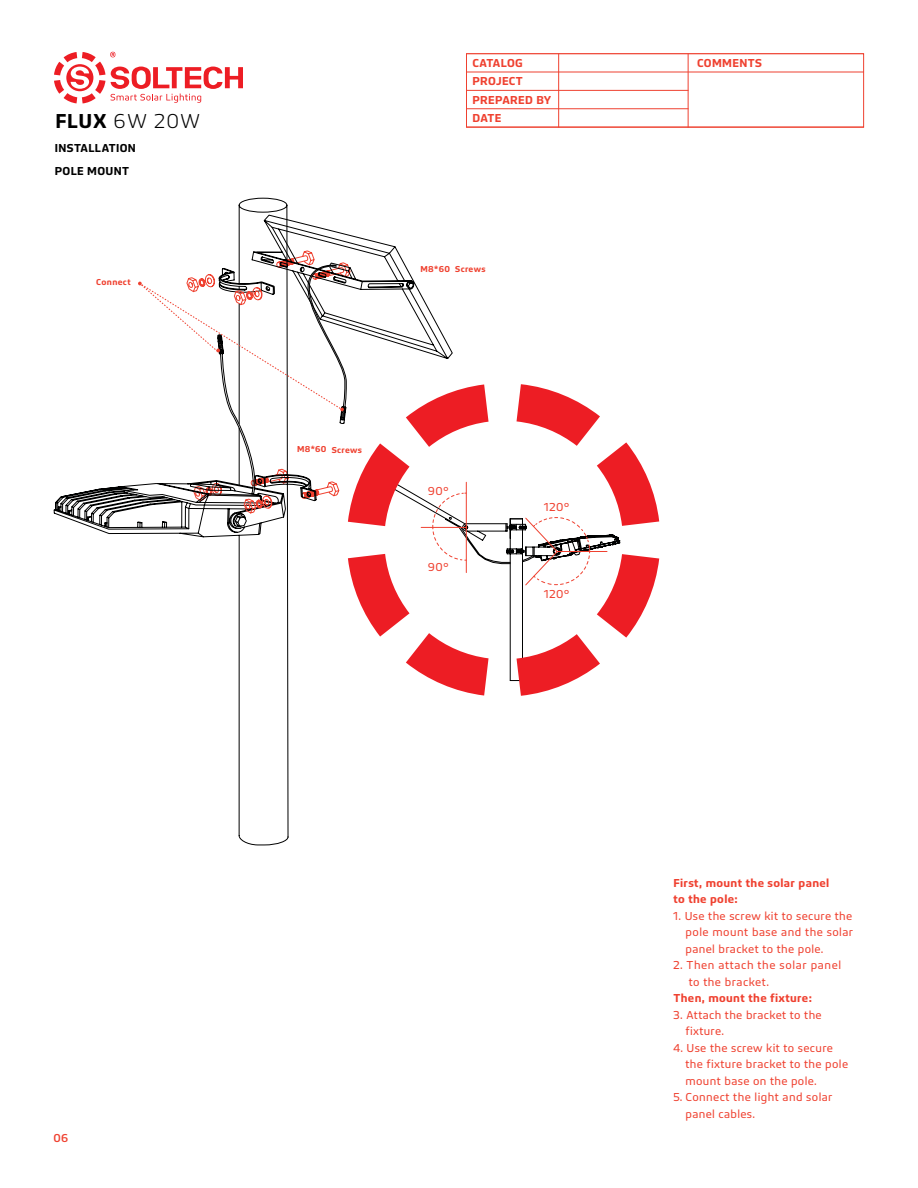
<style>
.page{position:relative;width:918px;height:1188px;background:#fff}
.page>*{position:absolute;margin:0;border:0;box-sizing:border-box;transform-origin:0 0}
.t1{font:300 21px "Bega";color:#000}
.t2{font:12px/16.5px "Bega";letter-spacing:.03em;color:#ef4130}
.t3{font:600 12px/18.8px "Bega";letter-spacing:.03em;color:#ef4130}
.t4{font:12px/16.5px "Bega";letter-spacing:.05em;color:#ef4130}
.t5{font:600 12px/23.4px "Bega";letter-spacing:.03em;color:#000}
.t6{font:500 12px "Bega";color:#ef4130}
.t7{font:600 9px "Bega";letter-spacing:.035em;color:#ef4130}
.s1{font-weight:600}
</style>
<div class="page">
<svg style="left:54px;top:52px;width:189px;height:51px"></svg>
<div style="left:466px;top:53px;width:398px;height:75px;background:#fff;border:1px solid #ef4130"></div>
<hr style="left:466px;top:90px;width:222px;height:1px;background:#ef4130">
<hr style="left:466px;top:72px;width:222px;height:1px;background:#ef4130">
<hr style="left:688px;top:72px;width:176px;height:1px;background:#ef4130">
<hr style="left:466px;top:108px;width:222px;height:1px;background:#ef4130">
<hr style="left:466px;top:127px;width:398px;height:1px;background:#ef4130">
<hr style="left:558px;top:54px;width:1px;height:73px;background:#ef4130">
<hr style="left:688px;top:54px;width:1px;height:73px;background:#ef4130">
<svg style="left:54px;top:198px;width:235px;height:647px"></svg>
<svg style="left:353px;top:442px;width:306px;height:254px"></svg>
<svg style="left:136px;top:215px;width:484px;height:370px"></svg>
<h1 class="t1" style="left:56px;top:109px;width:146px"><span class="s1">FLUX</span> 6W 20W</h1>
<p class="t5" style="left:55px;top:136px;width:83px">INSTALLATION<br>POLE MOUNT</p>
<p class="t7" style="left:96px;top:277px;width:36px">Connect</p>
<p class="t3" style="left:472px;top:54px;width:52px">CATALOG</p>
<p class="t3" style="left:697px;top:54px;width:66px">COMMENTS</p>
<p class="t3" style="left:472px;top:71px;width:80px">PROJECT<br>PREPARED BY<br>DATE</p>
<p class="t7" style="left:421px;top:264px;width:67px">M8*60 Screws</p>
<p class="t7" style="left:297px;top:444px;width:67px">M8*60 Screws</p>
<p class="t2" style="left:428px;top:483px;width:22px">90°</p>
<p class="t2" style="left:428px;top:559px;width:22px">90°</p>
<p class="t2" style="left:544px;top:499px;width:27px">120°</p>
<p class="t2" style="left:544px;top:586px;width:27px">120°</p>
<p class="t6" style="left:53px;top:1131px;width:16px">06</p>
<p class="t3" style="left:674px;top:874px;width:157px;line-height:16.5px">First, mount the solar panel to the pole:</p>
<p class="t2" style="left:686px;top:907px;width:169px;text-align:justify;text-indent:-12px">1. Use the screw kit to secure the pole mount base and the solar panel bracket to the pole.</p>
<p class="t4" style="left:689px;top:957px;width:154px;text-indent:-15px">2. Then attach the solar panel to the bracket.</p>
<p class="t3" style="left:674px;top:989px;width:140px">Then, mount the fixture:</p>
<p class="t2" style="left:686px;top:1006px;width:138px;text-indent:-12px">3. Attach the bracket to the fixture.</p>
<p class="t2" style="left:686px;top:1039px;width:164px;text-indent:-12px">4. Use the screw kit to secure the fixture bracket to the pole mount base on the pole.</p>
<p class="t2" style="left:686px;top:1089px;width:149px;text-indent:-12px">5. Connect the light and solar panel cables.</p>
</div>
